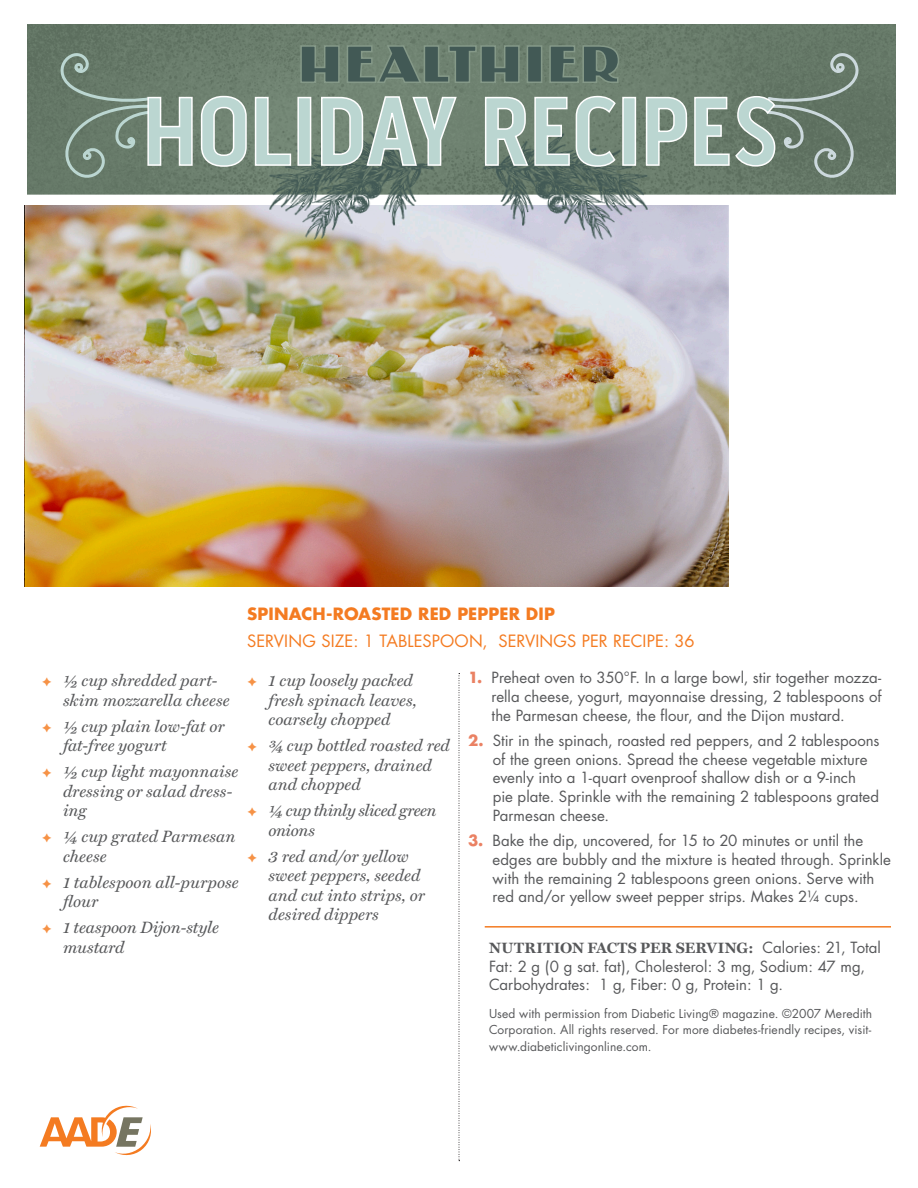
<style>
.page{position:relative;width:918px;height:1188px;background:#fff}
.page>*{position:absolute;margin:0;border:0;box-sizing:border-box;transform-origin:0 0}
.t1{font:700 99.3px "Pill Gothic 300 mg";letter-spacing:-.02em;color:#bbd6d1}
.t2{font:51.9px "PAG Bankas";letter-spacing:-.01em;color:#425955}
.recipe{font:italic 16.5px/19.5px "Miller Text";letter-spacing:.005em;color:#57585a}
.serving_size{font:16.5px "Futura";letter-spacing:.005em;color:#f47b21}
.recipe-2{font:italic 16.5px/19.5px "Miller Text";letter-spacing:-.025em;color:#57585a}
.Recipe_title{font:700 16.5px "Futura";letter-spacing:.01em;color:#f47b21}
.body_tips{font:15px/18.8px "Futura";color:#57585a}
.attribution{font:12px/16.5px "Futura";letter-spacing:.005em;color:#57585a;text-align:justify}
.s1{color:#f69246}
.s2{font-weight:700;color:#ea8163}
.s3{font-family:"Miller Text";font-weight:700}
</style>
<div class="page">
<hr style="left:485px;top:926px;width:406px;height:2px;background:#f47b21">
<svg style="left:459px;top:673px;width:1px;height:488px"></svg>
<img style="left:25px;top:205px;width:704px;height:381px">
<svg style="left:40px;top:1105px;width:111px;height:51px"></svg>
<img style="left:27px;top:24px;width:869px;height:170px">
<img style="left:257px;top:114px;width:191px;height:134px">
<img style="left:467px;top:114px;width:191px;height:134px">
<svg style="left:300px;top:44px;width:40px;height:40px;background:#728674"></svg>
<svg style="left:346px;top:44px;width:174px;height:40px;background:#728674"></svg>
<div style="left:527px;top:45px;width:15px;height:38px;border:2px solid #859988"></div>
<svg style="left:549px;top:44px;width:71px;height:40px;background:#718473"></svg>
<svg style="left:60px;top:53px;width:133px;height:126px;background:#728576"></svg>
<svg style="left:200px;top:95px;width:48px;height:73px;background:#829283"></svg>
<svg style="left:254px;top:96px;width:38px;height:71px;background:#829383"></svg>
<div style="left:297px;top:97px;width:14px;height:69px;border:2px solid #fff"></div>
<svg style="left:320px;top:95px;width:138px;height:72px;background:#7e8f81"></svg>
<svg style="left:484px;top:95px;width:133px;height:73px;background:#7b8c7e"></svg>
<div style="left:622px;top:97px;width:14px;height:69px;border:2px solid #fff"></div>
<svg style="left:645px;top:53px;width:214px;height:126px;background:#718374"></svg>
<p class="t2" style="left:297px;top:35px;width:326px">HEALTHIER</p>
<p class="t1" style="left:142px;top:73px;width:639px">HOLIDAY RECIPES</p>
<p class="recipe" style="left:63px;top:671px;width:168px;text-indent:-21px"><span class="s1">✦</span> ½ cup shredded part&shy;skim mozzarella cheese</p>
<p class="recipe" style="left:63px;top:716px;width:163px;text-indent:-21px"><span class="s1">✦</span> ½ cup plain low-fat or fat-free yogurt</p>
<p class="recipe" style="left:63px;top:762px;width:177px;text-indent:-21px"><span class="s1">✦</span> ½ cup light mayonnaise dressing or salad dress&shy;ing</p>
<p class="recipe" style="left:63px;top:827px;width:174px;text-indent:-21px"><span class="s1">✦</span> ¼ cup grated Parmesan cheese</p>
<p class="recipe" style="left:63px;top:872px;width:177px;text-indent:-21px"><span class="s1">✦</span> 1 tablespoon all-purpose flour</p>
<p class="recipe" style="left:63px;top:918px;width:157px;text-indent:-21px"><span class="s1">✦</span> 1 teaspoon Dijon-style mustard</p>
<p class="Recipe_title" style="left:247px;top:602px;width:309px">SPINACH-ROASTED RED PEPPER DIP</p>
<p class="serving_size" style="left:247px;top:631px;width:449px">SERVING SIZE: 1 TABLESPOON, SERVINGS PER RECIPE: 36</p>
<p class="recipe" style="left:268px;top:671px;width:150px;text-indent:-21px"><span class="s1">✦</span> 1 cup loosely packed fresh spinach leaves, coarsely chopped</p>
<p class="recipe" style="left:268px;top:736px;width:183px;text-indent:-21px"><span class="s1">✦</span> ¾ cup bottled roasted red sweet peppers, drained and chopped</p>
<p class="recipe-2" style="left:268px;top:801px;width:170px;text-indent:-21px"><span class="s1">✦</span> ¼ cup thinly sliced green onions</p>
<p class="recipe" style="left:268px;top:846px;width:158px;text-indent:-21px"><span class="s1">✦</span> 3 red and/or yellow sweet peppers, seeded and cut into strips, or desired dippers</p>
<p class="body_tips" style="left:492px;top:668px;width:392px;text-align:justify;text-indent:-24px"><span class="s2">1.</span> Preheat oven to 350°F. In a large bowl, stir together mozza&shy;rella cheese, yogurt, mayonnaise dressing, 2 tablespoons of the Parmesan cheese, the flour, and the Dijon mustard.</p>
<p class="body_tips" style="left:493px;top:731px;width:388px;text-indent:-25px"><span class="s2">2.</span> Stir in the spinach, roasted red peppers, and 2 tablespoons of the green onions. Spread the cheese vegetable mixture evenly into a 1-quart ovenproof shallow dish or a 9-inch pie plate. Sprinkle with the remaining 2 tablespoons grated Parmesan cheese.</p>
<p class="body_tips" style="left:493px;top:831px;width:400px;text-indent:-25px"><span class="s2">3.</span> Bake the dip, uncovered, for 15 to 20 minutes or until the edges are bubbly and the mixture is heated through. Sprinkle with the remaining 2 tablespoons green onions. Serve with red and/or yellow sweet pepper strips. Makes 2¼ cups.</p>
<p class="body_tips" style="left:489px;top:938px;width:393px"><span class="s3">NUTRITION FACTS PER SERVING:</span> Calories: 21, Total<br>Fat: 2 g (0 g sat. fat), Cholesterol: 3 mg, Sodium: 47 mg,<br>Carbohydrates: 1 g, Fiber: 0 g, Protein: 1 g.</p>
<p class="attribution" style="left:489px;top:1005px;width:385px">Used with permission from Diabetic Living® magazine. ©2007 Meredith Corporation. All rights reserved. For more diabetes-friendly recipes, visit&shy;www.diabeticlivingonline.com.</p>
</div>
